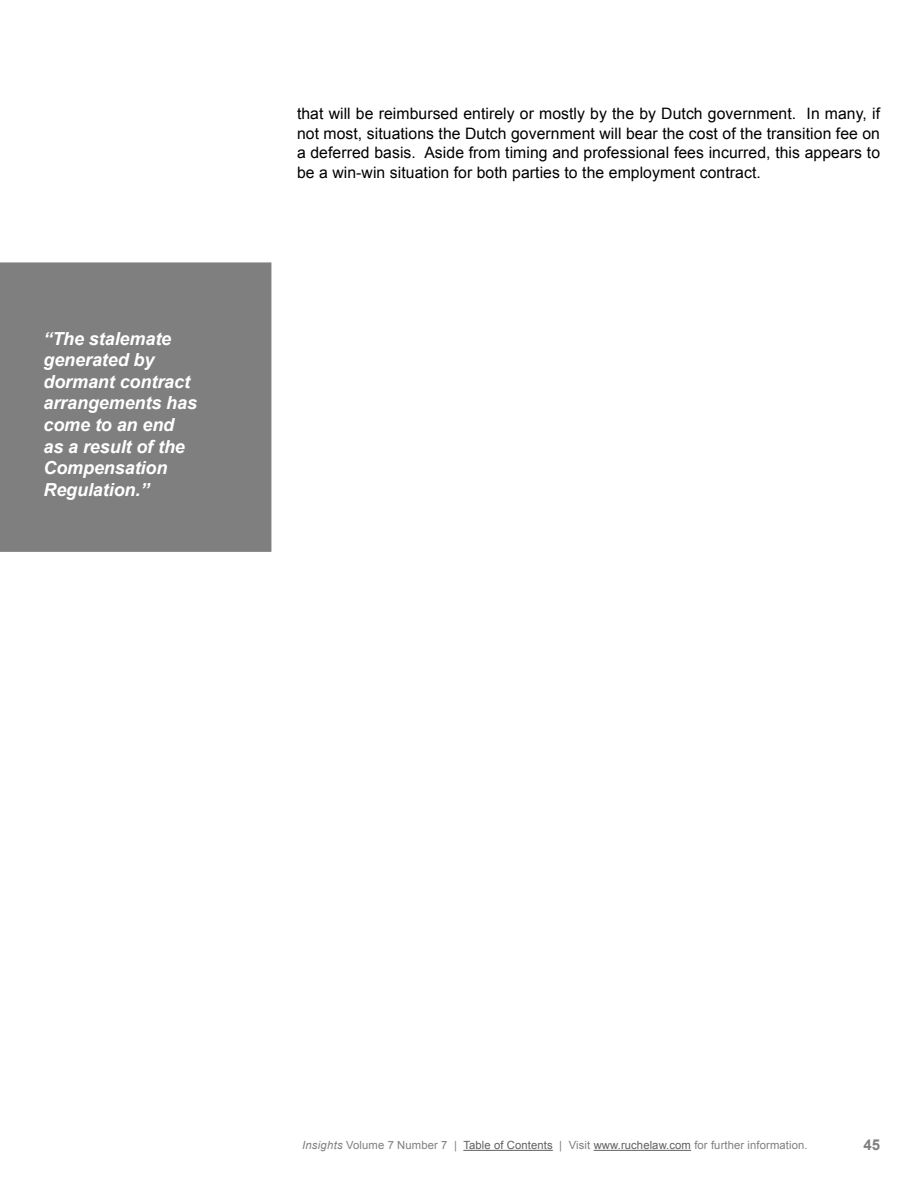
<style>
.page{position:relative;width:918px;height:1188px;background:#fff}
.page>*{position:absolute;margin:0;border:0;box-sizing:border-box;transform-origin:0 0}
.t1{font:italic 700 18px/21.6px "Arial";letter-spacing:-.005em;color:#fff}
.t2{font:15.75px/19.4px "Arial";letter-spacing:.005em;color:#000;text-align:justify}
.t3{font:700 15px "Arial";color:#7f7f7f}
.t4{font:11.25px "Arial";letter-spacing:.01em;color:#7f7f7f}
.s1{font-style:italic}
.s2{color:#5f5f5f}
</style>
<div class="page">
<hr style="left:463px;top:1150px;width:90px;height:1px;background:#5f5f5f">
<hr style="left:594px;top:1150px;width:97px;height:1px;background:#5f5f5f">
<div style="left:0;top:262px;width:271px;height:290px;background:#7f7f7f"></div>
<p class="t1" style="left:43px;top:328px;width:155px">“The stalemate generated by dormant contract arrangements has come to an end as a result of the<br>Compensation<br>Regulation.”</p>
<p class="t2" style="left:297px;top:104px;width:585px">that will be reimbursed entirely or mostly by the by Dutch government. In many, if not most, situations the Dutch government will bear the cost of the transition fee on a deferred basis. Aside from timing and professional fees incurred, this appears to be a win-win situation for both parties to the employment contract.</p>
<p class="t4" style="left:302px;top:1138px;width:507px"><span class="s1">Insights</span> Volume 7 Number 7 | <span class="s2">Table of Contents</span> | Visit <span class="s2">www.ruchelaw.com</span> for further information.</p>
<p class="t3" style="left:863px;top:1135px;width:18px">45</p>
</div>
